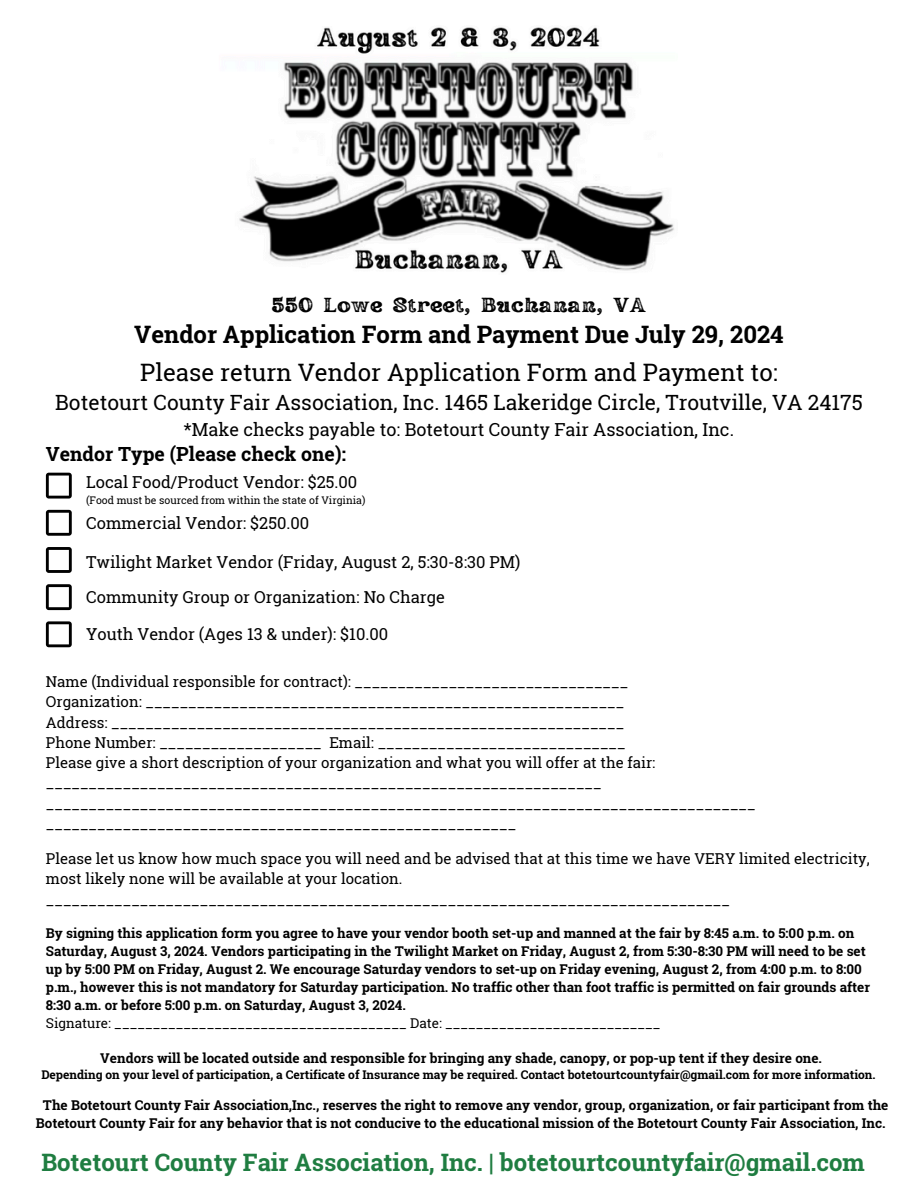
<style>
.page{position:relative;width:918px;height:1188px;background:#fff}
.page>*{position:absolute;margin:0;border:0;box-sizing:border-box;transform-origin:0 0}
.t1{font:700 24px "Roboto Slab";color:#1f7d41}
.t2{font:24px "Roboto Slab";color:#000}
.t3{font:700 24px "Roboto Slab";color:#000}
.t4{font:21px "Roboto Slab";color:#000}
.t5{font:20.25px "Rundeck Texture";color:#000}
.t6{font:700 19.5px "Roboto Slab";color:#000}
.t7{font:18px "Roboto Slab";color:#000}
.t8{font:16.5px "Roboto Slab";color:#000}
.t9{font:15px/20.2px "Roboto Slab";color:#000}
.t10{font:700 13.5px/18px "Roboto Slab";color:#000}
.t11{font:700 12px "Roboto Slab";color:#000}
.t12{font:10.5px "Roboto Slab";color:#000}
.s1{font-weight:400}
</style>
<div class="page">
<img style="left:239px;top:27px;width:435px;height:246px">
<svg style="left:46px;top:473px;width:26px;height:26px"></svg>
<svg style="left:46px;top:510px;width:26px;height:26px"></svg>
<svg style="left:46px;top:547px;width:26px;height:26px"></svg>
<svg style="left:46px;top:584px;width:26px;height:26px"></svg>
<svg style="left:46px;top:621px;width:26px;height:26px"></svg>
<h3 class="t5" style="left:272px;top:291px;width:376px">550 Lowe Street, Buchanan, VA</h3>
<h1 class="t3" style="left:134px;top:318px;width:651px">Vendor Application Form and Payment Due July 29, 2024</h1>
<h3 class="t2" style="left:140px;top:355px;width:639px">Please return Vendor Application Form and Payment to:</h3>
<h3 class="t4" style="left:55px;top:388px;width:809px">Botetourt County Fair Association, Inc. 1465 Lakeridge Circle, Troutville, VA 24175</h3>
<h3 class="t7" style="left:183px;top:417px;width:552px">*Make checks payable to: Botetourt County Fair Association, Inc.</h3>
<h2 class="t6" style="left:46px;top:441px;width:302px">Vendor Type (Please check one):</h2>
<p class="t8" style="left:86px;top:470px;width:273px">Local Food/Product Vendor: $25.00</p>
<p class="t12" style="left:86px;top:493px;width:281px">(Food must be sourced from within the state of Virginia)</p>
<p class="t8" style="left:86px;top:511px;width:225px">Commercial Vendor: $250.00</p>
<h4 class="t8" style="left:86px;top:551px;width:436px">Twilight Market Vendor (Friday, August 2, 5:30-8:30 PM)</h4>
<p class="t8" style="left:86px;top:586px;width:360px">Community Group or Organization: No Charge</p>
<h4 class="t8" style="left:86px;top:623px;width:304px">Youth Vendor (Ages 13 &amp; under): $10.00</h4>
<h4 class="t9" style="left:46px;top:671px;width:711px">Name (Individual responsible for contract): ________________________________<br>Organization: ________________________________________________________<br>Address: ____________________________________________________________<br>Phone Number: ___________________ Email: _____________________________<br>Please give a short description of your organization and what you will offer at the fair: _________________________________________________________________ ___________________________________________________________________________________ _______________________________________________________</h4>
<p class="t9" style="left:46px;top:848px;width:825px">Please let us know how much space you will need and be advised that at this time we have VERY limited electricity, most likely none will be available at your location. ________________________________________________________________________________</p>
<h4 class="t10" style="left:46px;top:923px;width:826px">By signing this application form you agree to have your vendor booth set-up and manned at the fair by 8:45 a.m. to 5:00 p.m. on Saturday, August 3, 2024. Vendors participating in the Twilight Market on Friday, August 2, from 5:30-8:30 PM will need to be set up by 5:00 PM on Friday, August 2. We encourage Saturday vendors to set-up on Friday evening, August 2, from 4:00 p.m. to 8:00 p.m., however this is not mandatory for Saturday participation. No traffic other than foot traffic is permitted on fair grounds after 8:30 a.m. or before 5:00 p.m. on Saturday, August 3, 2024.<br><span class="s1">Signature: ______________________________________ Date: ____________________________</span></h4>
<p class="t10" style="left:100px;top:1049px;width:723px">Vendors will be located outside and responsible for bringing any shade, canopy, or pop-up tent if they desire one.</p>
<h4 class="t11" style="left:41px;top:1067px;width:836px">Depending on your level of participation, a Certificate of Insurance may be required. Contact botetourtcountyfair@gmail.com for more information.</h4>
<h4 class="t10" style="left:36px;top:1095px;width:854px;text-align:center">The Botetourt County Fair Association,Inc., reserves the right to remove any vendor, group, organization, or fair participant from the<br>Botetourt County Fair for any behavior that is not conducive to the educational mission of the Botetourt County Fair Association, Inc.</h4>
<p class="t1" style="left:41px;top:1145px;width:825px">Botetourt County Fair Association, Inc. | botetourtcountyfair@gmail.com</p>
</div>
